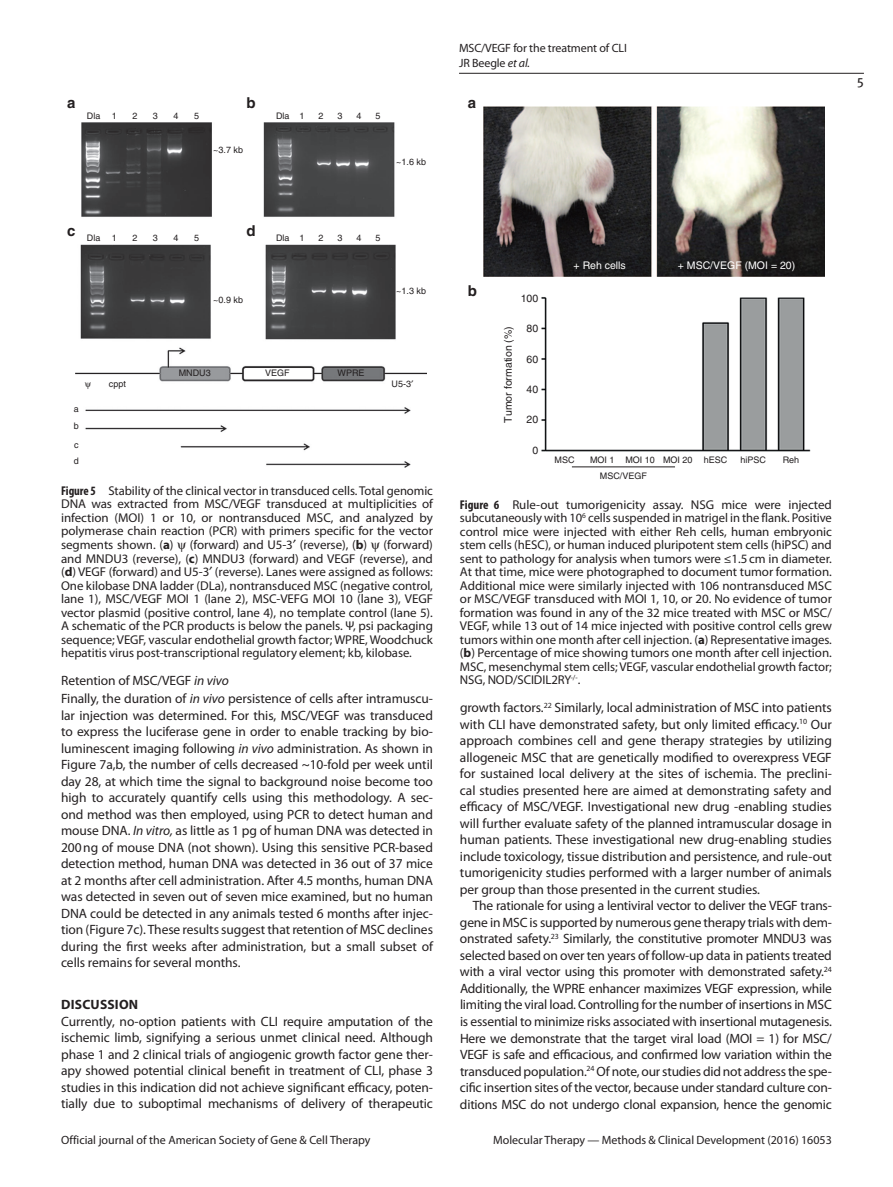
<style>
.page{position:relative;width:893px;height:1187px;background:#fff}
.page>*{position:absolute;margin:0;border:0;box-sizing:border-box;transform-origin:0 0}
.t1{font:700 15px "Helvetica";color:#231f20}
.t2{font:13.5px/16.5px "Myriad Pro";letter-spacing:-.005em;color:#231f20;text-align:justify}
.t3{font:700 13.5px "Myriad Pro";letter-spacing:.015em;color:#231f20}
.t4{font:13.5px "Meta Book LF";color:#231f20}
.t5{font:12.75px/13.5px "Myriad Pro";letter-spacing:-.005em;color:#231f20;text-align:justify}
.t6{font:12px/15px "Myriad Pro";color:#231f20}
.t7{font:10.5px "Helvetica";color:#231f20}
.t8{font:10.5px "Helvetica";color:#fff}
.t9{font:9px/17.4px "Helvetica";color:#231f20}
.s1{font-weight:700;font-stretch:condensed}
.s2{font-weight:700}
.s3{font-style:italic}
</style>
<div class="page">
<hr style="left:459px;top:73px;width:405px;height:1px;background:#231f20">
<img style="left:76px;top:123px;width:351px;height:344px">
<img style="left:484px;top:107px;width:340px;height:170px">
<img style="left:541px;top:297px;width:270px;height:155px">
<hr style="left:572px;top:466px;width:103px;height:1px;background:#231f20">
<svg style="left:85px;top:382px;width:6px;height:6px"></svg>
<p class="t1" style="left:67px;top:93px;width:10px">a</p>
<p class="t1" style="left:246px;top:93px;width:11px">b</p>
<p class="t9" style="left:87px;top:107px;width:15px">Dla</p>
<p class="t9" style="left:112px;top:107px;width:7px">1</p>
<p class="t9" style="left:132px;top:107px;width:7px">2</p>
<p class="t9" style="left:153px;top:107px;width:7px">3</p>
<p class="t9" style="left:174px;top:107px;width:7px">4</p>
<p class="t9" style="left:194px;top:107px;width:7px">5</p>
<p class="t9" style="left:276px;top:107px;width:30px">Dla 1</p>
<p class="t9" style="left:318px;top:107px;width:7px">2</p>
<p class="t9" style="left:337px;top:107px;width:7px">3</p>
<p class="t9" style="left:356px;top:107px;width:7px">4</p>
<p class="t9" style="left:375px;top:107px;width:7px">5</p>
<p class="t9" style="left:213px;top:141px;width:31px">~3.7 kb</p>
<p class="t9" style="left:396px;top:153px;width:31px">~1.6 kb</p>
<p class="t1" style="left:67px;top:221px;width:10px">c</p>
<p class="t9" style="left:87px;top:229px;width:15px">Dla</p>
<p class="t9" style="left:112px;top:229px;width:7px">1</p>
<p class="t9" style="left:132px;top:229px;width:7px">2</p>
<p class="t9" style="left:153px;top:229px;width:7px">3</p>
<p class="t9" style="left:174px;top:229px;width:7px">4</p>
<p class="t9" style="left:194px;top:229px;width:7px">5</p>
<p class="t1" style="left:246px;top:221px;width:11px">d</p>
<p class="t9" style="left:213px;top:291px;width:31px">~0.9 kb</p>
<p class="t9" style="left:276px;top:229px;width:30px">Dla 1</p>
<p class="t9" style="left:318px;top:229px;width:7px">2</p>
<p class="t9" style="left:337px;top:229px;width:7px">3</p>
<p class="t9" style="left:356px;top:229px;width:7px">4</p>
<p class="t9" style="left:375px;top:229px;width:7px">5</p>
<p class="t9" style="left:396px;top:282px;width:31px">~1.3 kb</p>
<p class="t9" style="left:74px;top:400px;width:7px">a b</p>
<p class="t9" style="left:74px;top:437px;width:7px;line-height:15.6px">c d</p>
<p class="t9" style="left:109px;top:375px;width:19px">cppt</p>
<p class="t9" style="left:179px;top:364px;width:33px">MNDU3</p>
<p class="t9" style="left:265px;top:364px;width:26px">VEGF</p>
<p class="t9" style="left:338px;top:364px;width:29px">WPRE</p>
<p class="t9" style="left:391px;top:375px;width:21px">U5-3</p>
<p class="t5" style="left:61px;top:483px;width:373px"><span class="s1">Figure 5</span> Stability of the clinical vector in transduced cells. Total genomic DNA was extracted from MSC/VEGF transduced at multiplicities of infection (MOI) 1 or 10, or nontransduced MSC, and analyzed by polymerase chain reaction (PCR) with primers specific for the vector segments shown. (<span class="s2">a</span>)</p>
<p class="t5" style="left:61px;top:537px;width:373px;text-indent:322px">(forward) and MNDU3 (reverse), (<span class="s2">c</span>) MNDU3 (forward) and VEGF (reverse), and (<span class="s2">d</span>) VEGF (forward) and U5-3 (reverse). Lanes were assigned as follows:<br>One kilobase DNA ladder (DLa), nontransduced MSC (negative control, lane 1), MSC/VEGF MOI 1 (lane 2), MSC-VEFG MOI 10 (lane 3), VEGF vector plasmid (positive control, lane 4), no template control (lane 5).<br>A schematic of the PCR products is below the panels. Ψ, psi packaging sequence; VEGF, vascular endothelial growth factor; WPRE, Woodchuck hepatitis virus post-transcriptional regulatory element; kb, kilobase.</p>
<p class="t5" style="left:190px;top:537px;width:179px">(forward) and U5-3 (reverse), (<span class="s2">b</span>)</p>
<p class="t2" style="left:61px;top:671px;width:373px;line-height:18px">Retention of MSC/VEGF <span class="s3">in vivo<br></span>Finally, the duration of <span class="s3">in vivo</span> persistence of cells after intramuscu-</p>
<p class="t2" style="left:61px;top:706px;width:373px">lar injection was determined. For this, MSC/VEGF was transduced to express the luciferase gene in order to enable tracking by bio&shy;luminescent imaging following <span class="s3">in vivo</span> administration. As shown in Figure 7a,b, the number of cells decreased ~10-fold per week until day 28, at which time the signal to background noise become too high to accurately quantify cells using this methodology. A sec&shy;ond method was then employed, using PCR to detect human and mouse DNA. <span class="s3">In vitro,</span> as little as 1 pg of human DNA was detected in 200ng of mouse DNA (not shown). Using this sensitive PCR-based detection method, human DNA was detected in 36 out of 37 mice at 2 months after cell administration. After 4.5 months, human DNA was detected in seven out of seven mice examined, but no human DNA could be detected in any animals tested 6 months after injec&shy;tion (Figure 7c). These results suggest that retention of MSC declines during the first weeks after administration, but a small subset of cells remains for several months.</p>
<p class="t3" style="left:61px;top:995px;width:79px">DISCUSSION</p>
<p class="t2" style="left:61px;top:1012px;width:373px">Currently, no-option patients with CLI require amputation of the ischemic limb, signifying a serious unmet clinical need. Although phase 1 and 2 clinical trials of angiogenic growth factor gene ther&shy;apy showed potential clinical benefit in treatment of CLI, phase 3 studies in this indication did not achieve significant efficacy, poten&shy;tially due to suboptimal mechanisms of delivery of therapeutic</p>
<p class="t6" style="left:459px;top:40px;width:169px">MSC/VEGF for the treatment of CLI<br>JR Beegle <span class="s3">et al.</span></p>
<p class="t1" style="left:468px;top:93px;width:10px">a</p>
<p class="t1" style="left:468px;top:281px;width:11px">b</p>
<p class="t7" style="left:521px;top:292px;width:19px">100</p>
<p class="t7" style="left:527px;top:322px;width:13px">80</p>
<p class="t7" style="left:527px;top:353px;width:13px">60</p>
<p class="t7" style="left:502px;top:422px;width:98px;rotate:-90deg">Tumor formation (%)</p>
<p class="t7" style="left:527px;top:383px;width:13px">40</p>
<p class="t7" style="left:527px;top:413px;width:13px">20</p>
<p class="t7" style="left:532px;top:444px;width:7px">0</p>
<p class="t8" style="left:574px;top:259px;width:54px">+ Reh cells</p>
<p class="t8" style="left:678px;top:259px;width:119px">+ MSC/VEGF (MOI = 20)</p>
<p class="t9" style="left:555px;top:450px;width:21px">MSC</p>
<p class="t9" style="left:600px;top:451px;width:94px;line-height:16.4px;text-indent:-10px">MOI 1 MOI 10 MOI 20<br>MSC/VEGF</p>
<p class="t9" style="left:704px;top:450px;width:25px">hESC</p>
<p class="t9" style="left:740px;top:450px;width:27px">hiPSC</p>
<p class="t9" style="left:783px;top:450px;width:18px">Reh</p>
<p class="t5" style="left:460px;top:497px;width:373px"><span class="s1">Figure 6</span> Rule-out tumorigenicity assay. NSG mice were injected subcutaneously with 10<sup>6</sup> cells suspended in matrigel in the flank. Positive control mice were injected with either Reh cells, human embryonic stem cells (hESC), or human induced pluripotent stem cells (hiPSC) and sent to pathology for analysis when tumors were ≤1.5cm in diameter.<br>At that time, mice were photographed to document tumor formation.<br>Additional mice were similarly injected with 106 nontransduced MSC or MSC/VEGF transduced with MOI 1, 10, or 20. No evidence of tumor formation was found in any of the 32 mice treated with MSC or MSC/ VEGF, while 13 out of 14 mice injected with positive control cells grew tumors within one month after cell injection. (<span class="s2">a</span>) Representative images. (<span class="s2">b</span>) Percentage of mice showing tumors one month after cell injection.<br>MSC, mesenchymal stem cells; VEGF, vascular endothelial growth factor; NSG, NOD/SCIDIL2RY<sup>-/-</sup>.</p>
<p class="t2" style="left:460px;top:699px;width:373px">growth factors.<sup>22</sup> Similarly, local administration of MSC into patients with CLI have demonstrated safety, but only limited efficacy.<sup>10</sup> Our approach combines cell and gene therapy strategies by utilizing allogeneic MSC that are genetically modified to overexpress VEGF for sustained local delivery at the sites of ischemia. The preclini&shy;cal studies presented here are aimed at demonstrating safety and efficacy of MSC/VEGF. Investigational new drug -enabling studies will further evaluate safety of the planned intramuscular dosage in human patients. These investigational new drug-enabling studies include toxicology, tissue distribution and persistence, and rule-out tumorigenicity studies performed with a larger number of animals per group than those presented in the current studies.</p>
<p class="t2" style="left:460px;top:897px;width:373px;text-indent:13px">The rationale for using a lentiviral vector to deliver the VEGF trans&shy;gene in MSC is supported by numerous gene therapy trials with dem&shy;onstrated safety.<sup>23</sup> Similarly, the constitutive promoter MNDU3 was selected based on over ten years of follow-up data in patients treated with a viral vector using this promoter with demonstrated safety.<sup>24<br></sup>Additionally, the WPRE enhancer maximizes VEGF expression, while limiting the viral load. Controlling for the number of insertions in MSC is essential to minimize risks associated with insertional mutagenesis.<br>Here we demonstrate that the target viral load (MOI = 1) for MSC/ VEGF is safe and efficacious, and confirmed low variation within the transduced population.<sup>24</sup> Of note, our studies did not address the spe&shy;cific insertion sites of the vector, because under standard culture con&shy;ditions MSC do not undergo clonal expansion, hence the genomic</p>
<p class="t6" style="left:61px;top:1132px;width:311px">Official journal of the American Society of Gene &amp; Cell Therapy</p>
<p class="t6" style="left:493px;top:1132px;width:340px">Molecular Therapy — Methods &amp; Clinical Development (2016) 16053</p>
<p class="t4" style="left:856px;top:75px;width:9px">5</p>
</div>
